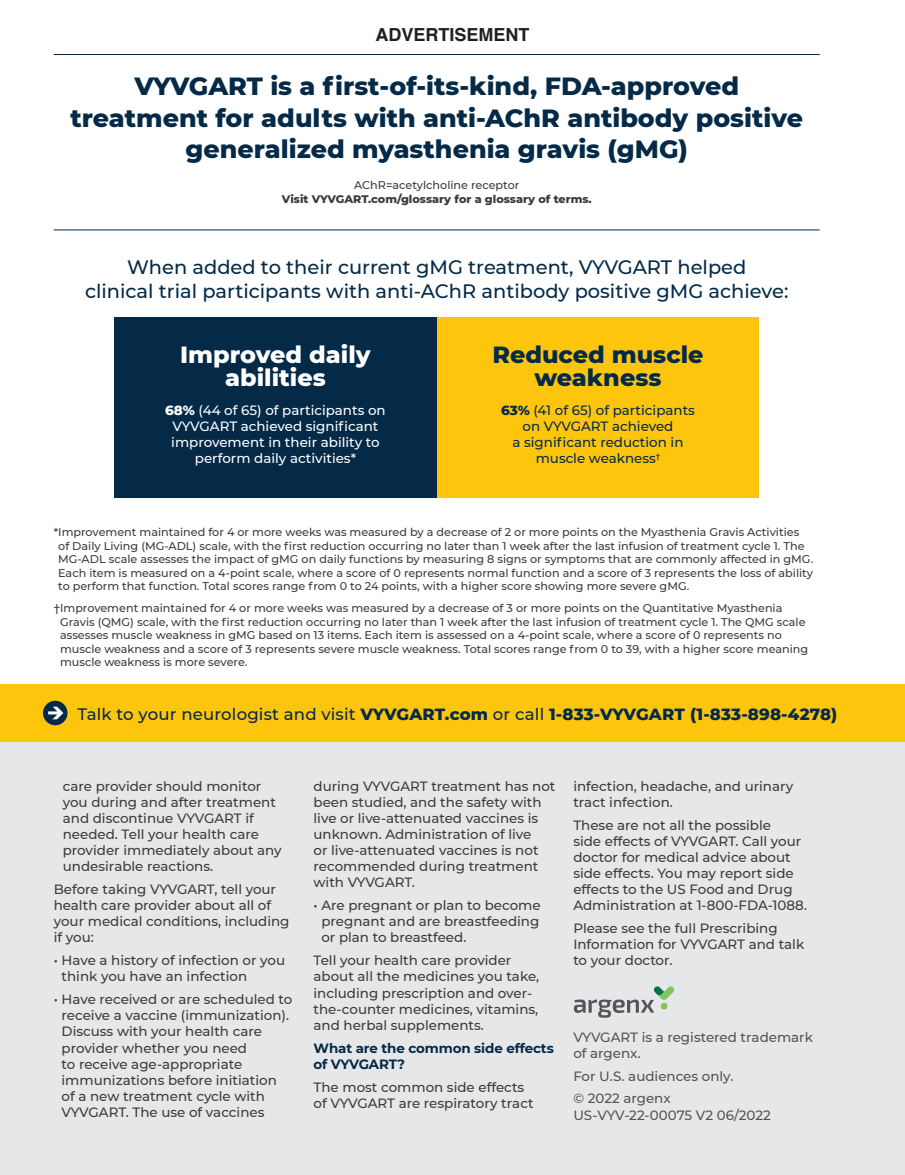
<style>
.page{position:relative;width:905px;height:1175px;background:#fff}
.page>*{position:absolute;margin:0;border:0;box-sizing:border-box;transform-origin:0 0}
.t1{font:800 25.35px/31.3px "Montserrat";color:#042a48;text-align:center}
.t2{font:800 23.85px/23.9px "Montserrat";color:#fff;text-align:center}
.t3{font:800 23.85px/23.9px "Montserrat";color:#042a48;text-align:center}
.t4{font:500 19.35px/23.9px "Montserrat";color:#042a48;text-align:center}
.t5{font:700 18px "Helvetica";color:#231f20}
.t6{font:800 16.5px "Montserrat";letter-spacing:.005em;color:#042a48}
.t7{font:500 13.5px/16px "Montserrat";color:#3c3c3d}
.t8{font:500 13.5px/16px "Montserrat";color:#fff;text-align:center}
.t9{font:500 13.5px/16px "Montserrat";color:#545456}
.t10{font:500 13.5px/16px "Montserrat";color:#042a48;text-align:center}
.t11{font:700 13.5px/16px "Montserrat";letter-spacing:-.01em;color:#042a48}
.t12{font:500 11.25px/13.5px "Montserrat";color:#3c3c3d}
.t13{font:800 11.25px "Montserrat";color:#3c3c3d}
.s1{font-weight:800}
.s2{font-weight:500}
</style>
<div class="page">
<hr style="left:54px;top:54px;width:765px;height:1px;background:#042a48">
<hr style="left:54px;top:229px;width:765px;height:1px;background:#042a48">
<div style="left:0;top:741px;width:904px;height:433px;background:#e6e7e9"></div>
<div style="left:436px;top:318px;width:323px;height:180px;background:#fec50d"></div>
<div style="left:114px;top:318px;width:322px;height:180px;background:#042a48"></div>
<div style="left:0;top:684px;width:904px;height:58px;background:#fec50d"></div>
<div style="left:43px;top:700px;width:24px;height:25px;background:#042a48;border-radius:50%"></div>
<svg style="left:48px;top:706px;width:15px;height:13px"></svg>
<svg style="left:574px;top:986px;width:100px;height:31px"></svg>
<h3 class="t5" style="left:375px;top:20px;width:156px">ADVERTISEMENT</h3>
<h1 class="t1" style="left:70px;top:69px;width:734px">VYVGART is a first-of-its-kind, FDA-approved treatment for adults with anti-AChR antibody positive generalized myasthenia gravis (gMG)</h1>
<p class="t12" style="left:354px;top:178px;width:167px">AChR=acetylcholine receptor</p>
<p class="t13" style="left:282px;top:190px;width:311px">Visit VYVGART.com/glossary for a glossary of terms.</p>
<h3 class="t4" style="left:85px;top:254px;width:704px">When added to their current gMG treatment, VYVGART helped<br>clinical trial participants with anti-AChR antibody positive gMG achieve:</h3>
<h2 class="t2" style="left:180px;top:341px;width:192px">Improved daily abilities</h2>
<h2 class="t3" style="left:492px;top:341px;width:213px">Reduced muscle weakness</h2>
<p class="t8" style="left:165px;top:401px;width:222px"><span class="s1">68%</span> (44 of 65) of participants on<br>VYVGART achieved significant improvement in their ability to perform daily activities*</p>
<p class="t10" style="left:501px;top:401px;width:195px"><span class="s1">63%</span> (41 of 65) of participants on VYVGART achieved<br>a significant reduction in muscle weakness<sup>†</sup></p>
<p class="t12" style="left:58px;top:525px;width:756px;text-indent:-4px">* Improvement maintained for 4 or more weeks was measured by a decrease of 2 or more points on the Myasthenia Gravis Activities<br>of Daily Living (MG-ADL) scale, with the first reduction occurring no later than 1 week after the last infusion of treatment cycle 1. The MG-ADL scale assesses the impact of gMG on daily functions by measuring 8 signs or symptoms that are commonly affected in gMG.<br>Each item is measured on a 4-point scale, where a score of 0 represents normal function and a score of 3 represents the loss of ability to perform that function. Total scores range from 0 to 24 points, with a higher score showing more severe gMG.</p>
<p class="t12" style="left:60px;top:601px;width:749px;text-indent:-6px">† Improvement maintained for 4 or more weeks was measured by a decrease of 3 or more points on the Quantitative Myasthenia Gravis (QMG) scale, with the first reduction occurring no later than 1 week after the last infusion of treatment cycle 1. The QMG scale assesses muscle weakness in gMG based on 13 items. Each item is assessed on a 4-point scale, where a score of 0 represents no muscle weakness and a score of 3 represents severe muscle weakness. Total scores range from 0 to 39, with a higher score meaning muscle weakness is more severe.</p>
<p class="t6" style="left:77px;top:701px;width:761px"><span class="s2">Talk to your neurologist and visit</span> VYVGART.com <span class="s2">or call</span> 1-833-VYVGART (1-833-898-4278)</p>
<p class="t7" style="left:63px;top:777px;width:220px">care provider should monitor you during and after treatment and discontinue VYVGART if needed. Tell your health care provider immediately about any undesirable reactions.</p>
<p class="t7" style="left:54px;top:880px;width:237px">Before taking VYVGART, tell your health care provider about all of your medical conditions, including if you:</p>
<p class="t7" style="left:62px;top:952px;width:225px;text-indent:-8px">• Have a history of infection or you think you have an infection</p>
<p class="t7" style="left:62px;top:990px;width:232px;text-indent:-8px">• Have received or are scheduled to receive a vaccine (immunization).<br>Discuss with your health care provider whether you need<br>to receive age-appropriate immunizations before initiation of a new treatment cycle with<br>VYVGART. The use of vaccines</p>
<p class="t7" style="left:313px;top:777px;width:243px">during VYVGART treatment has not been studied, and the safety with live or live-attenuated vaccines is unknown. Administration of live<br>or live-attenuated vaccines is not recommended during treatment with VYVGART.</p>
<p class="t7" style="left:321px;top:896px;width:221px;text-align:justify;text-indent:-8px">• Are pregnant or plan to become pregnant and are breastfeeding or plan to breastfeed.</p>
<p class="t7" style="left:313px;top:952px;width:227px">Tell your health care provider about all the medicines you take, including prescription and over&shy;the-counter medicines, vitamins, and herbal supplements.</p>
<p class="t11" style="left:313px;top:1039px;width:242px">What are the common side effects of VYVGART?</p>
<p class="t7" style="left:313px;top:1078px;width:222px">The most common side effects of VYVGART are respiratory tract</p>
<p class="t7" style="left:573px;top:777px;width:221px">infection, headache, and urinary tract infection.</p>
<p class="t7" style="left:573px;top:816px;width:235px">These are not all the possible<br>side effects of VYVGART. Call your doctor for medical advice about side effects. You may report side effects to the US Food and Drug<br>Administration at 1-800-FDA-1088.</p>
<p class="t7" style="left:573px;top:919px;width:232px">Please see the full Prescribing<br>Information for VYVGART and talk to your doctor.</p>
<p class="t9" style="left:573px;top:1028px;width:241px">VYVGART is a registered trademark of argenx.</p>
<p class="t9" style="left:573px;top:1063px;width:162px;line-height:22.8px">For U.S. audiences only. © 2022 argenx</p>
<p class="t9" style="left:573px;top:1106px;width:199px">US-VYV-22-00075 V2 06/2022</p>
</div>
